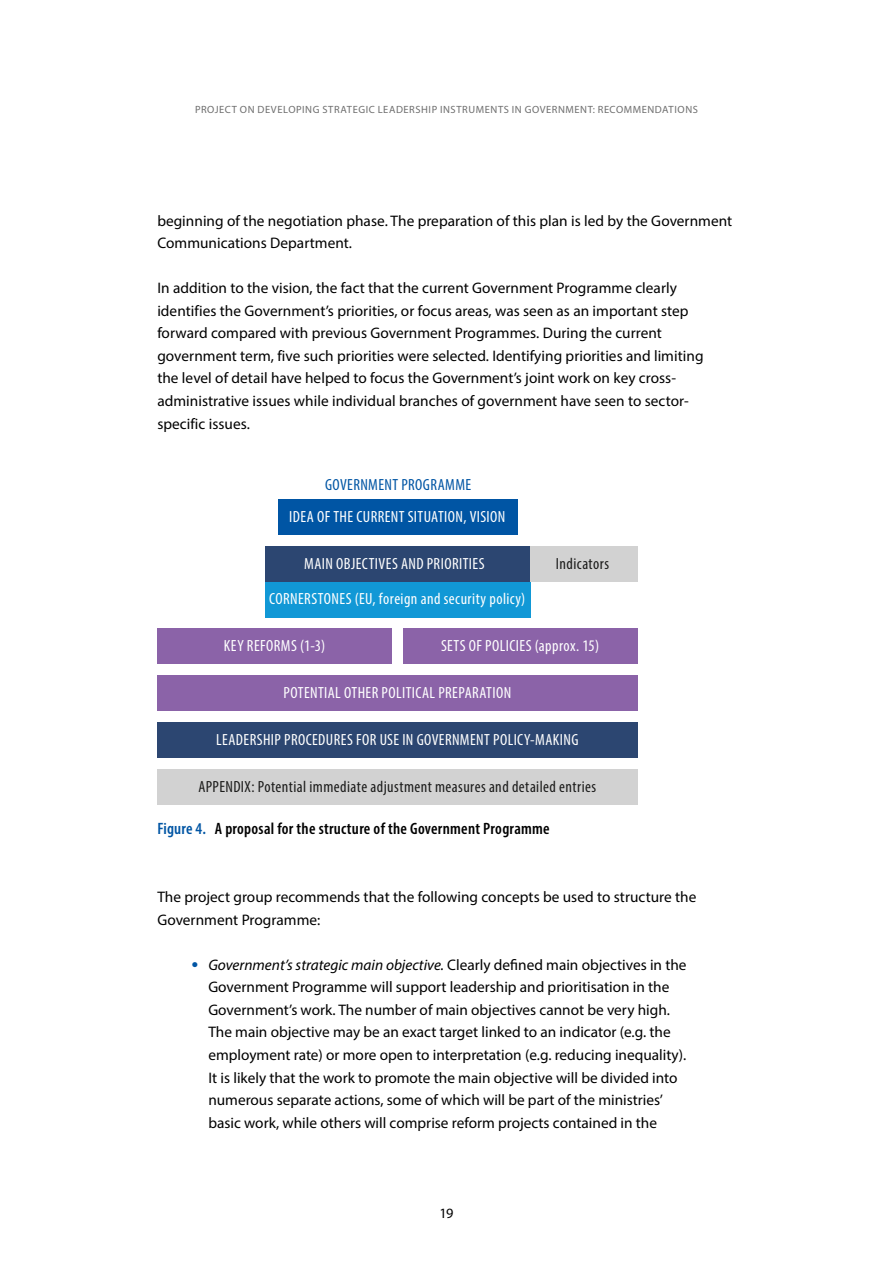
<style>
.page{position:relative;width:893px;height:1263px;background:#fff}
.page>*{position:absolute;margin:0;border:0;box-sizing:border-box;transform-origin:0 0}
.t1{font:600 condensed 16.5px "Myriad Pro";letter-spacing:.015em;color:#000}
.t2{font:condensed 16.2px "Myriad Pro";letter-spacing:.025em;color:#fff}
.t3{font:condensed 16.2px "Myriad Pro";letter-spacing:.025em;color:#1c1c1b}
.t4{font:condensed 16.2px "Myriad Pro";letter-spacing:.025em;color:#0055a4}
._02_Leipä{font:15.3px/22.5px "Myriad Pro";color:#000}
._01_Leipä_1__kpl{font:15.3px/22.5px "Myriad Pro";letter-spacing:.005em;color:#000}
.t5{font:14.25px "Myriad Pro";color:#000}
.t6{font:10.5px "Myriad Pro";letter-spacing:.055em;color:#6e6e6e}
.s1{color:#0055a4}
.s2{font-style:italic;font-size:24px;color:#0055a4}
.s3{font-style:italic}
</style>
<div class="page">
<div style="left:278px;top:499px;width:239px;height:36px;background:#0055a4"></div>
<div style="left:265px;top:546px;width:265px;height:36px;background:#2c4671"></div>
<div style="left:265px;top:582px;width:265px;height:35px;background:#1198d6"></div>
<div style="left:530px;top:546px;width:107px;height:36px;background:#d2d2d2"></div>
<div style="left:403px;top:629px;width:235px;height:35px;background:#8b63a8"></div>
<div style="left:157px;top:629px;width:235px;height:35px;background:#8b63a8"></div>
<div style="left:157px;top:676px;width:481px;height:35px;background:#8b63a8"></div>
<div style="left:157px;top:722px;width:481px;height:36px;background:#2c4671"></div>
<div style="left:157px;top:769px;width:481px;height:36px;background:#d2d2d2"></div>
<p class="t6" style="left:195px;top:103px;width:504px">PROJECT ON DEVELOPING STRATEGIC LEADERSHIP INSTRUMENTS IN GOVERNMENT: RECOMMENDATIONS</p>
<p class="_01_Leipä_1__kpl" style="left:157px;top:209px;width:576px">beginning of the negotiation phase. The preparation of this plan is led by the Government<br>Communications Department.</p>
<p class="_02_Leipä" style="left:157px;top:277px;width:548px">In addition to the vision, the fact that the current Government Programme clearly identifies the Government’s priorities, or focus areas, was seen as an important step forward compared with previous Government Programmes. During the current government term, five such priorities were selected. Identifying priorities and limiting the level of detail have helped to focus the Government’s joint work on key cross&shy;administrative issues while individual branches of government have seen to sector&shy;specific issues.</p>
<p class="t4" style="left:325px;top:474px;width:148px">GOVERNMENT PROGRAMME</p>
<p class="t2" style="left:289px;top:507px;width:218px">IDEA OF THE CURRENT SITUATION, VISION</p>
<p class="t2" style="left:304px;top:553px;width:182px">MAIN OBJECTIVES AND PRIORITIES</p>
<p class="t2" style="left:269px;top:589px;width:258px">CORNERSTONES (EU, foreign and security policy)</p>
<p class="t3" style="left:556px;top:553px;width:55px">Indicators</p>
<p class="t2" style="left:224px;top:636px;width:103px">KEY REFORMS (1-3)</p>
<p class="t2" style="left:441px;top:636px;width:160px">SETS OF POLICIES (approx. 15)</p>
<p class="t2" style="left:283px;top:683px;width:229px">POTENTIAL OTHER POLITICAL PREPARATION</p>
<p class="t2" style="left:216px;top:730px;width:364px">LEADERSHIP PROCEDURES FOR USE IN GOVERNMENT POLICY-MAKING</p>
<p class="t3" style="left:198px;top:777px;width:399px">APPENDIX: Potential immediate adjustment measures and detailed entries</p>
<p class="t1" style="left:157px;top:819px;width:394px"><span class="s1">Figure 4.</span> A proposal for the structure of the Government Programme</p>
<p class="_02_Leipä" style="left:157px;top:885px;width:541px">The project group recommends that the following concepts be used to structure the<br>Government Programme:</p>
<p class="_02_Leipä" style="left:208px;top:953px;width:480px;text-indent:-17px"><span class="s2">•</span> <span class="s3">Government’s strategic main objective.</span> Clearly defined main objectives in the Government Programme will support leadership and prioritisation in the Government’s work. The number of main objectives cannot be very high.<br>The main objective may be an exact target linked to an indicator (e.g. the employment rate) or more open to interpretation (e.g. reducing inequality).<br>It is likely that the work to promote the main objective will be divided into numerous separate actions, some of which will be part of the ministries’ basic work, while others will comprise reform projects contained in the</p>
<p class="t5" style="left:439px;top:1204px;width:15px">19</p>
</div>
